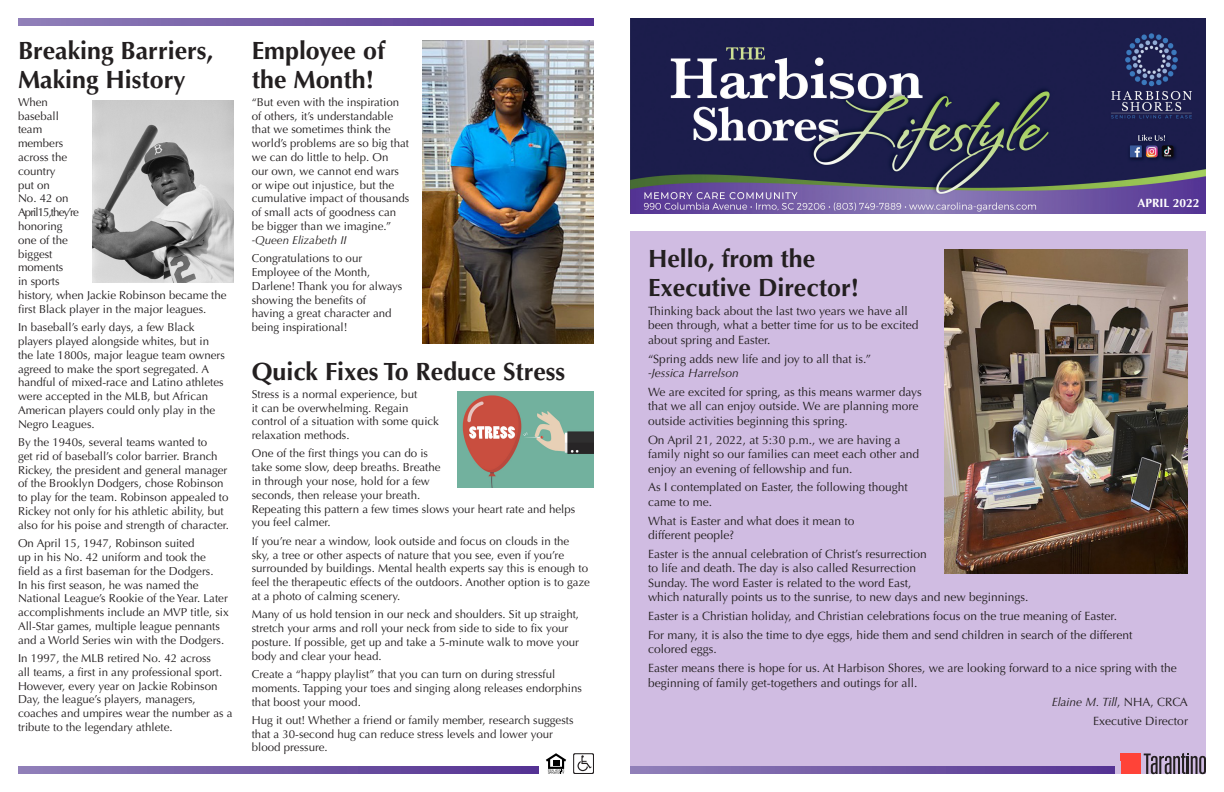
<style>
.page{position:relative;width:1224px;height:792px;background:#fff}
.page>*{position:absolute;margin:0;border:0;box-sizing:border-box;transform-origin:0 0}
.t1{font:700 25px/28.8px "Optima LT Std";color:#231f20}
.t2{font:12px/14.4px "Optima LT Std";color:#231f20}
.t3{font:italic 12px "Optima LT Std";color:#231f20}
.t4{font:700 12px "Optima LT Std";color:#fff}
.t5{font:11.5px/13.8px "Optima LT Std";color:#231f20}
.t6{font:italic 11.5px "Optima LT Std";color:#231f20}
.s1{font-style:italic}
</style>
<div class="page">
<img style="left:630px;top:18px;width:576px;height:195px">
<div style="left:630px;top:231px;width:576px;height:543px;background:#d0bce2"></div>
<img style="left:92px;top:101px;width:142px;height:181px">
<img style="left:458px;top:391px;width:136px;height:97px">
<img style="left:423px;top:40px;width:171px;height:303px">
<img style="left:945px;top:249px;width:243px;height:325px">
<svg style="left:18px;top:18px;width:576px;height:7px;background:#7258a5"></svg>
<svg style="left:630px;top:767px;width:484px;height:7px;background:#7258a5"></svg>
<svg style="left:18px;top:767px;width:521px;height:7px;background:#7258a5"></svg>
<svg style="left:573px;top:753px;width:21px;height:21px"></svg>
<svg style="left:546px;top:753px;width:20px;height:21px"></svg>
<div style="left:1121px;top:754px;width:20px;height:7px;background:#ff4338"></div>
<div style="left:1121px;top:761px;width:9px;height:13px;background:#ff4338"></div>
<div style="left:1131px;top:761px;width:10px;height:13px;background:#ff4338"></div>
<svg style="left:1144px;top:753px;width:62px;height:21px"></svg>
<h1 class="t1" style="left:18px;top:36px;width:197px">Breaking Barriers,<br>Making History</h1>
<p class="t5" style="left:18px;top:95px;width:210px">When<br>baseball<br>team<br>members<br>across the<br>country<br>put on<br>No. 42 on<br>April 15, they’re<br>honoring<br>one of the<br>biggest<br>moments<br>in sports<br>history, when Jackie Robinson became the first Black player in the major leagues.</p>
<p class="t5" style="left:18px;top:321px;width:208px">In baseball’s early days, a few Black players played alongside whites, but in the late 1800s, major league team owners agreed to make the sport segregated. A handful of mixed-race and Latino athletes were accepted in the MLB, but African American players could only play in the Negro Leagues.</p>
<p class="t5" style="left:18px;top:435px;width:213px">By the 1940s, several teams wanted to<br>get rid of baseball’s color barrier. Branch Rickey, the president and general manager of the Brooklyn Dodgers, chose Robinson to play for the team. Robinson appealed to Rickey not only for his athletic ability, but also for his poise and strength of character.</p>
<p class="t5" style="left:18px;top:537px;width:212px">On April 15, 1947, Robinson suited<br>up in his No. 42 uniform and took the field as a first baseman for the Dodgers.<br>In his first season, he was named the National League’s Rookie of the Year. Later accomplishments include an MVP title, six All-Star games, multiple league pennants and a World Series win with the Dodgers.</p>
<p class="t5" style="left:18px;top:651px;width:216px">In 1997, the MLB retired No. 42 across<br>all teams, a first in any professional sport.<br>However, every year on Jackie Robinson Day, the league’s players, managers, coaches and umpires wear the number as a tribute to the legendary athlete.</p>
<h1 class="t1" style="left:252px;top:36px;width:135px">Employee of the Month!</h1>
<p class="t5" style="left:252px;top:95px;width:159px">“But even with the inspiration of others, it’s understandable that we sometimes think the world’s problems are so big that we can do little to help. On<br>our own, we cannot end wars or wipe out injustice, but the cumulative impact of thousands of small acts of goodness can be bigger than we imagine.”</p>
<p class="t6" style="left:252px;top:233px;width:97px">-Queen Elizabeth II</p>
<p class="t5" style="left:252px;top:252px;width:152px">Congratulations to our<br>Employee of the Month,<br>Darlene! Thank you for always showing the benefits of<br>having a great character and being inspirational!</p>
<h1 class="t1" style="left:252px;top:357px;width:315px">Quick Fixes To Reduce Stress</h1>
<p class="t5" style="left:252px;top:387px;width:189px">Stress is a normal experience, but<br>it can be overwhelming. Regain control of a situation with some quick relaxation methods.</p>
<p class="t5" style="left:252px;top:447px;width:325px">One of the first things you can do is<br>take some slow, deep breaths. Breathe<br>in through your nose, hold for a few<br>seconds, then release your breath.<br>Repeating this pattern a few times slows your heart rate and helps you feel calmer.</p>
<p class="t5" style="left:252px;top:534px;width:340px">If you’re near a window, look outside and focus on clouds in the sky, a tree or other aspects of nature that you see, even if you’re surrounded by buildings. Mental health experts say this is enough to feel the therapeutic effects of the outdoors. Another option is to gaze at a photo of calming scenery.</p>
<p class="t5" style="left:252px;top:608px;width:329px">Many of us hold tension in our neck and shoulders. Sit up straight, stretch your arms and roll your neck from side to side to fix your posture. If possible, get up and take a 5-minute walk to move your body and clear your head.</p>
<p class="t5" style="left:252px;top:667px;width:332px">Create a “happy playlist” that you can turn on during stressful moments. Tapping your toes and singing along releases endorphins that boost your mood.</p>
<p class="t5" style="left:252px;top:713px;width:323px">Hug it out! Whether a friend or family member, research suggests that a 30-second hug can reduce stress levels and lower your blood pressure.</p>
<p class="t4" style="left:1137px;top:196px;width:64px">APRIL 2022</p>
<h1 class="t1" style="left:648px;top:245px;width:213px">Hello, from the<br>Executive Director!</h1>
<p class="t2" style="left:648px;top:304px;width:272px">Thinking back about the last two years we have all been through, what a better time for us to be excited about spring and Easter.</p>
<p class="t2" style="left:648px;top:352px;width:225px">“Spring adds new life and joy to all that is.”</p>
<p class="t3" style="left:648px;top:366px;width:92px">-Jessica Harrelson</p>
<p class="t2" style="left:648px;top:385px;width:275px">We are excited for spring, as this means warmer days that we all can enjoy outside. We are planning more outside activities beginning this spring.</p>
<p class="t2" style="left:648px;top:433px;width:273px">On April 21, 2022, at 5:30 p.m., we are having a family night so our families can meet each other and enjoy an evening of fellowship and fun.</p>
<p class="t2" style="left:648px;top:480px;width:261px">As I contemplated on Easter, the following thought came to me.</p>
<p class="t2" style="left:648px;top:514px;width:208px">What is Easter and what does it mean to different people?</p>
<p class="t2" style="left:648px;top:547px;width:382px">Easter is the annual celebration of Christ’s resurrection<br>to life and death. The day is also called Resurrection<br>Sunday. The word Easter is related to the word East,<br>which naturally points us to the sunrise, to new days and new beginnings.</p>
<p class="t2" style="left:648px;top:607px;width:486px;line-height:18.9px">Easter is a Christian holiday, and Christian celebrations focus on the true meaning of Easter.<br>For many, it is also the time to dye eggs, hide them and send children in search of the different</p>
<p class="t2" style="left:648px;top:640px;width:530px;line-height:18.9px">colored eggs.<br>Easter means there is hope for us. At Harbison Shores, we are looking forward to a nice spring with the</p>
<p class="t2" style="left:648px;top:676px;width:271px">beginning of family get-togethers and outings for all.</p>
<p class="t2" style="left:1052px;top:692px;width:138px;line-height:18.9px;text-align:right"><span class="s1">Elaine M. Till</span>, NHA, CRCA<br>Executive Director</p>
</div>
